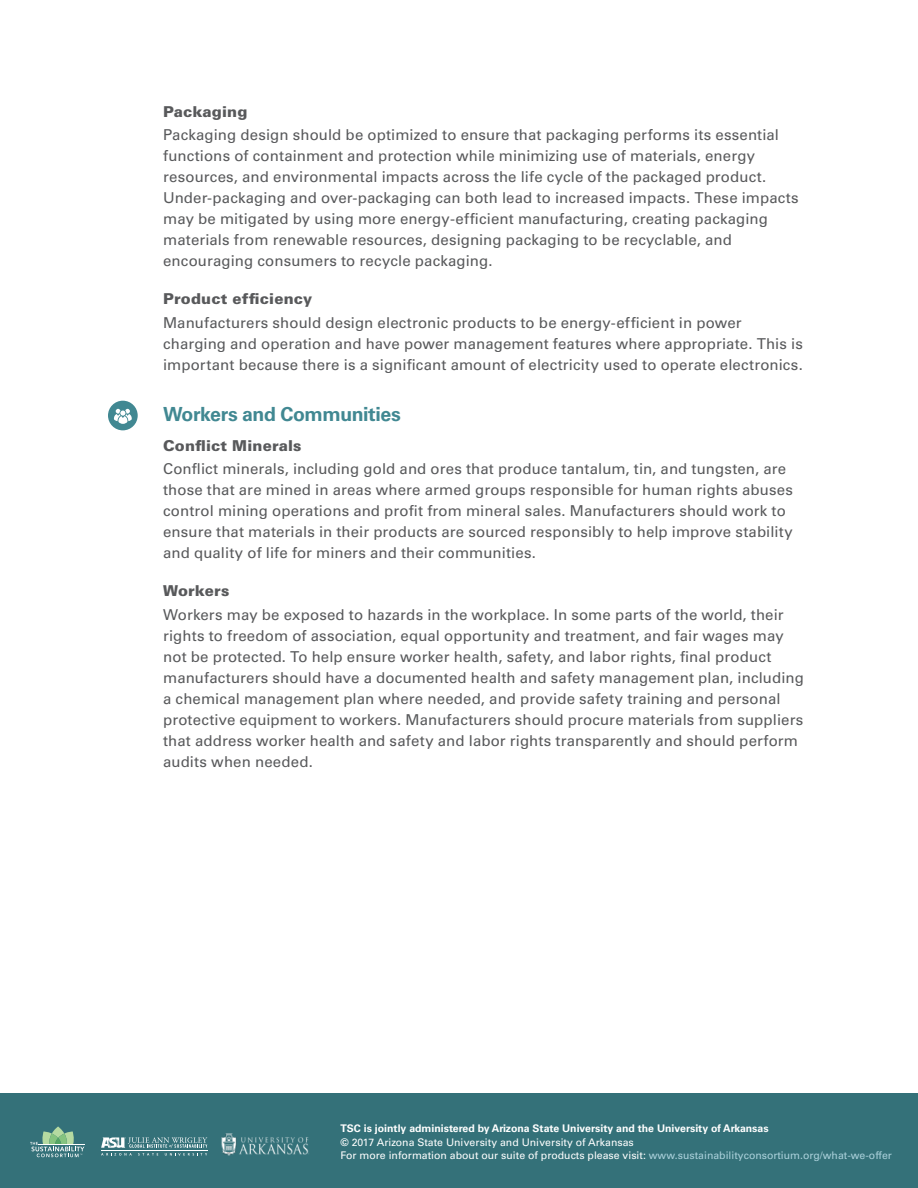
<style>
.page{position:relative;width:918px;height:1188px;background:#fff}
.page>*{position:absolute;margin:0;border:0;box-sizing:border-box;transform-origin:0 0}
.LOG_H1{font:700 19.5px "Univers LT Std";letter-spacing:-.025em;color:#418892}
.P_10pt{font:15px/21px "Univers LT Std";letter-spacing:.01em;color:#58595b}
.H2_second_issue{font:900 15px "Univers LT Std";letter-spacing:.01em;color:#58595b}
.H2_first_issue{font:900 15px "Univers LT Std";letter-spacing:.01em;color:#58595b}
.t1{font:10.5px/13.5px "Univers LT Std";color:#fff}
.s1{font-weight:700}
.s2{color:#95abb9}
</style>
<div class="page">
<div style="left:0;top:1094px;width:918px;height:94px;background:#347179"></div>
<svg style="left:101px;top:1137px;width:106px;height:19px"></svg>
<img style="left:221px;top:1134px;width:88px;height:22px">
<hr style="left:39px;top:1144px;width:46px;height:1px;background:#fff">
<svg style="left:30px;top:1126px;width:54px;height:31px"></svg>
<div style="left:108px;top:401px;width:30px;height:29px;background:#418892;border-radius:50%"></div>
<svg style="left:114px;top:409px;width:18px;height:15px"></svg>
<p class="H2_second_issue" style="left:163px;top:102px;width:86px">Packaging</p>
<p class="P_10pt" style="left:163px;top:125px;width:637px">Packaging design should be optimized to ensure that packaging performs its essential functions of containment and protection while minimizing use of materials, energy resources, and environmental impacts across the life cycle of the packaged product.<br>Under-packaging and over-packaging can both lead to increased impacts. These impacts may be mitigated by using more energy-efficient manufacturing, creating packaging materials from renewable resources, designing packaging to be recyclable, and encouraging consumers to recycle packaging.</p>
<p class="H2_second_issue" style="left:163px;top:289px;width:151px">Product efficiency</p>
<p class="P_10pt" style="left:163px;top:312px;width:641px">Manufacturers should design electronic products to be energy-efficient in power charging and operation and have power management features where appropriate. This is important because there is a significant amount of electricity used to operate electronics.</p>
<p class="LOG_H1" style="left:163px;top:402px;width:239px">Workers and Communities</p>
<p class="H2_first_issue" style="left:163px;top:436px;width:140px">Conflict Minerals</p>
<p class="P_10pt" style="left:163px;top:459px;width:631px">Conflict minerals, including gold and ores that produce tantalum, tin, and tungsten, are those that are mined in areas where armed groups responsible for human rights abuses control mining operations and profit from mineral sales. Manufacturers should work to ensure that materials in their products are sourced responsibly to help improve stability and quality of life for miners and their communities.</p>
<p class="H2_second_issue" style="left:163px;top:581px;width:68px">Workers</p>
<p class="P_10pt" style="left:163px;top:604px;width:642px">Workers may be exposed to hazards in the workplace. In some parts of the world, their rights to freedom of association, equal opportunity and treatment, and fair wages may not be protected. To help ensure worker health, safety, and labor rights, final product manufacturers should have a documented health and safety management plan, including a chemical management plan where needed, and provide safety training and personal protective equipment to workers. Manufacturers should procure materials from suppliers that address worker health and safety and labor rights transparently and should perform audits when needed.</p>
<p class="t1" style="left:341px;top:1122px;width:553px"><span class="s1">TSC is jointly administered by Arizona State University and the University of Arkansas<br>©</span> 2017 Arizona State University and University of Arkansas<br>For more information about our suite of products please visit: <span class="s2">www.sustainabilityconsortium.org/what-we-offer</span></p>
</div>
